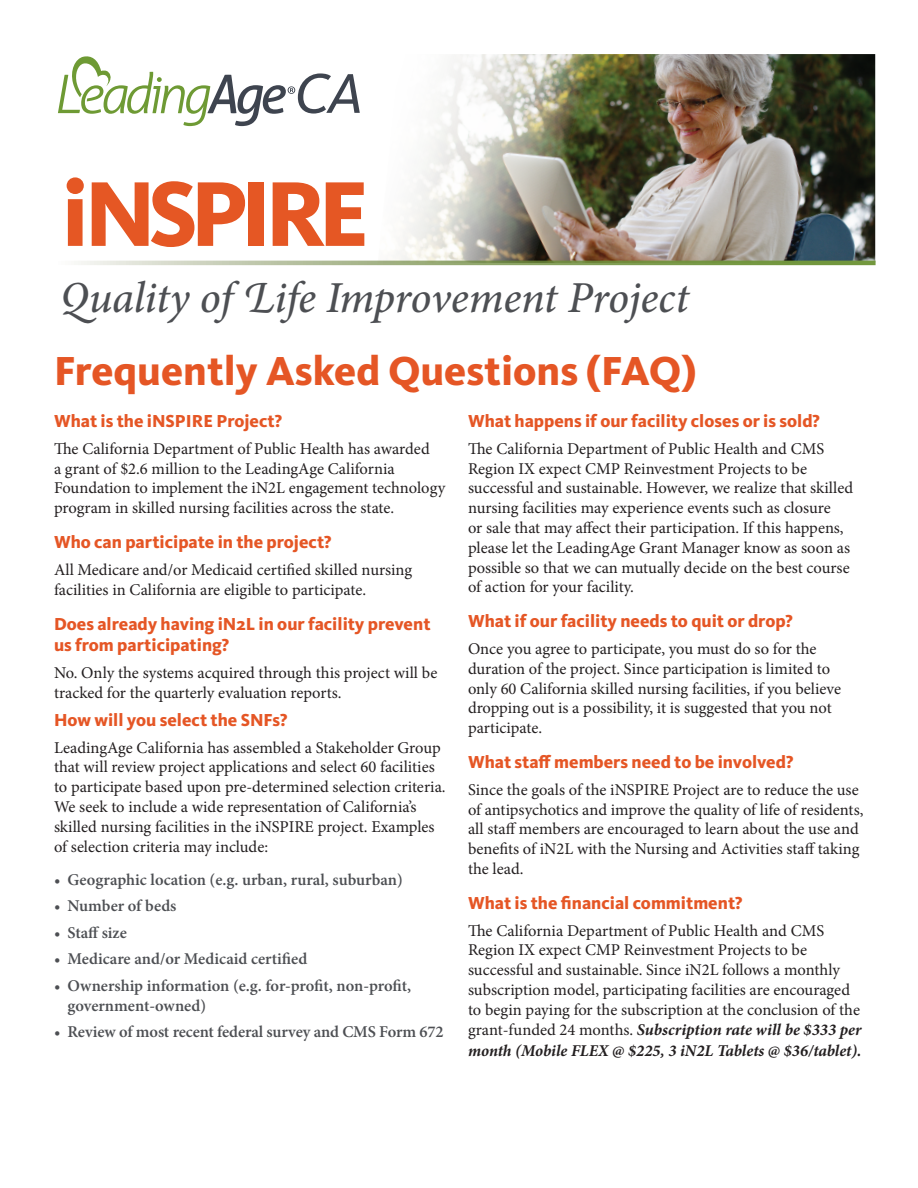
<style>
.page{position:relative;width:918px;height:1188px;background:#fff}
.page>*{position:absolute;margin:0;border:0;box-sizing:border-box;transform-origin:0 0}
.t1{font:800 95.4px "Kievit OT";letter-spacing:-.08em;color:#e55724}
.t2{font:italic 500 44.25px "Minion Pro";letter-spacing:-.01em;color:#4d4f53}
.Document_Title{font:800 42px "Kievit OT";color:#e55625}
.Heading{font:800 18px/21.6px "Kievit OT";color:#e55625}
.Heading-2{font:16.5px/19.8px "Minion Pro";color:#231f20}
.t3{font:600 16.5px/19.8px "Minion Pro";letter-spacing:-.005em;color:#4d4f53}
.t4{font:italic 700 16.5px "Minion Pro";color:#231f20}
.s1{font-weight:400}
.s2{font-weight:700;font-style:italic}
</style>
<div class="page">
<img style="left:594px;top:54px;width:281px;height:207px">
<img style="left:315px;top:54px;width:279px;height:212px">
<svg style="left:78px;top:261px;width:798px;height:4px;background:#99ad77"></svg>
<svg style="left:58px;top:55px;width:302px;height:71px"></svg>
<p class="t1" style="left:61px;top:158px;width:310px">iNSPIRE</p>
<p class="t2" style="left:60px;top:268px;width:630px">Quality of Life Improvement Project</p>
<p class="Document_Title" style="left:54px;top:346px;width:644px">Frequently Asked Questions (FAQ)</p>
<p class="Heading" style="left:54px;top:410px;width:230px">What is the iNSPIRE Project?</p>
<p class="Heading-2" style="left:54px;top:439px;width:393px">The California Department of Public Health has awarded<br>a grant of $2.6 million to the LeadingAge California Foundation to implement the iN2L engagement technology program in skilled nursing facilities across the state.</p>
<p class="Heading" style="left:54px;top:531px;width:279px">Who can participate in the project?</p>
<p class="Heading-2" style="left:54px;top:560px;width:360px">All Medicare and/or Medicaid certified skilled nursing facilities in California are eligible to participate.</p>
<p class="Heading" style="left:54px;top:613px;width:378px">Does already having iN2L in our facility prevent us from participating?</p>
<p class="Heading-2" style="left:54px;top:663px;width:385px">No. Only the systems acquired through this project will be tracked for the quarterly evaluation reports.</p>
<p class="Heading" style="left:54px;top:709px;width:235px">How will you select the SNFs?</p>
<p class="Heading-2" style="left:54px;top:737px;width:393px">LeadingAge California has assembled a Stakeholder Group that will review project applications and select 60 facilities to participate based upon pre-determined selection criteria.<br>We seek to include a wide representation of California’s skilled nursing facilities in the iNSPIRE project. Examples of selection criteria may include:</p>
<p class="t3" style="left:54px;top:870px;width:350px"><span class="s1">•</span> Geographic location (e.g. urban, rural, suburban)</p>
<p class="t3" style="left:54px;top:896px;width:124px"><span class="s1">•</span> Number of beds</p>
<p class="t3" style="left:54px;top:923px;width:75px"><span class="s1">•</span> Staff size</p>
<p class="t3" style="left:54px;top:949px;width:255px"><span class="s1">•</span> Medicare and/or Medicaid certified</p>
<p class="t3" style="left:68px;top:976px;width:345px;text-indent:-14px"><span class="s1">•</span> Ownership information (e.g. for-profit, non-profit, government-owned)</p>
<p class="t3" style="left:54px;top:1022px;width:391px"><span class="s1">•</span> Review of most recent federal survey and CMS Form 672</p>
<p class="Heading" style="left:468px;top:410px;width:354px">What happens if our facility closes or is sold?</p>
<p class="Heading-2" style="left:468px;top:439px;width:387px">The California Department of Public Health and CMS Region IX expect CMP Reinvestment Projects to be successful and sustainable. However, we realize that skilled nursing facilities may experience events such as closure<br>or sale that may affect their participation. If this happens, please let the LeadingAge Grant Manager know as soon as possible so that we can mutually decide on the best course of action for your facility.</p>
<p class="Heading" style="left:468px;top:611px;width:326px">What if our facility needs to quit or drop?</p>
<p class="Heading-2" style="left:468px;top:639px;width:375px">Once you agree to participate, you must do so for the duration of the project. Since participation is limited to only 60 California skilled nursing facilities, if you believe dropping out is a possibility, it is suggested that you not participate.</p>
<p class="Heading" style="left:468px;top:751px;width:327px">What staff members need to be involved?</p>
<p class="Heading-2" style="left:468px;top:780px;width:397px">Since the goals of the iNSPIRE Project are to reduce the use of antipsychotics and improve the quality of life of residents, all staff members are encouraged to learn about the use and benefits of iN2L with the Nursing and Activities staff taking the lead.</p>
<p class="Heading" style="left:468px;top:892px;width:276px">What is the financial commitment?</p>
<p class="Heading-2" style="left:468px;top:921px;width:395px">The California Department of Public Health and CMS Region IX expect CMP Reinvestment Projects to be successful and sustainable. Since iN2L follows a monthly subscription model, participating facilities are encouraged to begin paying for the subscription at the conclusion of the grant-funded 24 months. <span class="s2">Subscription rate will be $333 per</span></p>
<p class="t4" style="left:468px;top:1039px;width:395px">month (Mobile FLEX @ $225, 3 iN2L Tablets @ $36/tablet).</p>
</div>
